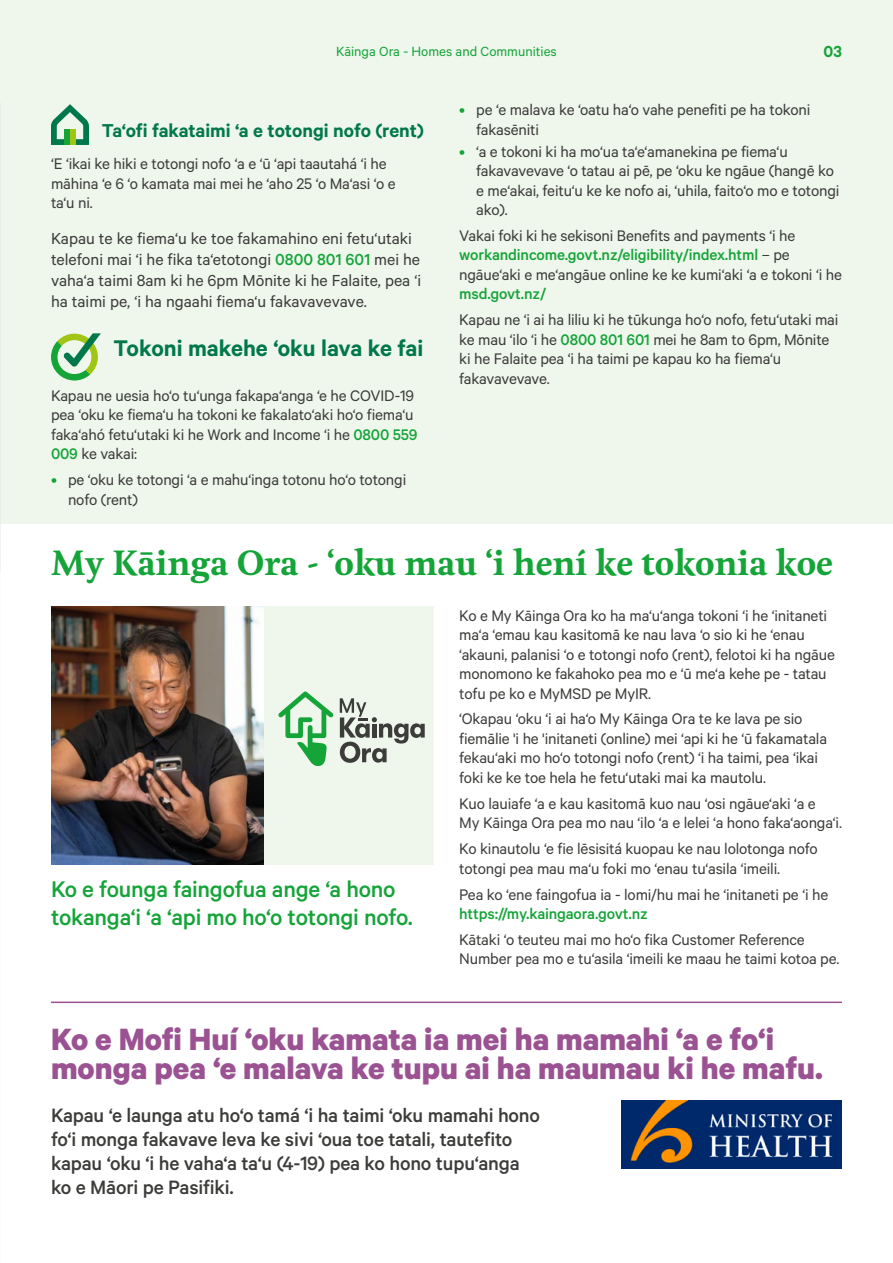
<style>
.page{position:relative;width:893px;height:1263px;background:#fff}
.page>*{position:absolute;margin:0;border:0;box-sizing:border-box;transform-origin:0 0}
.t1{font:700 34.65px/29.1px "Calibre";color:#9b5292}
.H1_serif{font:700 33px "Feijoa";color:#14a438}
.Body_-_Translation{font:500 25.5px/28.5px "Calibre";letter-spacing:-.01em;color:#14a438}
.Header-Forest{font:600 25.5px "Calibre";color:#00784b}
.Body_-_Translation-2{font:500 21.75px/24px "Calibre";letter-spacing:-.01em;color:#3c3c3a}
.Body_-_Translation-3{font:600 21px "Calibre";color:#00784b}
.Header-Forest-2{font:18px/21px "Calibre";color:#3c3c3a}
.t2{font:600 18px "Calibre";color:#14a438}
.Body_-_Translation-4{font:17.25px/19.5px "Calibre";letter-spacing:-.01em;color:#3c3c3a}
.t3{font:15px "Calibre";color:#14a438}
.s1{font-weight:500;color:#14a438}
.s2{color:#14a438}
</style>
<div class="page">
<div style="left:0;top:0;width:893px;height:523px;background:#eff6ec"></div>
<hr style="left:0;top:109px;width:1px;height:461px;background:#3c3c3a">
<svg style="left:51px;top:104px;width:38px;height:41px"></svg>
<div style="left:64px;top:129px;width:6px;height:16px;background:#14a438"></div>
<div style="left:70px;top:129px;width:6px;height:16px;background:#a1c515"></div>
<svg style="left:51px;top:333px;width:50px;height:47px"></svg>
<img style="left:51px;top:606px;width:213px;height:258px">
<div style="left:264px;top:606px;width:170px;height:258px;background:#eff6ec"></div>
<svg style="left:278px;top:691px;width:56px;height:75px"></svg>
<svg style="left:340px;top:698px;width:85px;height:65px"></svg>
<img style="left:621px;top:1101px;width:221px;height:67px">
<hr style="left:51px;top:1001px;width:791px;height:2px;background:#9b5292">
<p class="t3" style="left:336px;top:42px;width:222px">Kāinga Ora - Homes and Communities</p>
<p class="t2" style="left:823px;top:41px;width:20px">03</p>
<p class="Body_-_Translation-3" style="left:102px;top:118px;width:324px">Ta‘ofi fakataimi ‘a e totongi nofo (rent)</p>
<p class="Body_-_Translation-4" style="left:51px;top:154px;width:346px">‘E ‘ikai ke hiki e totongi nofo ‘a e ‘ū ‘api taautahá ‘i he māhina ‘e 6 ‘o kamata mai mei he ‘aho 25 ‘o Ma‘asi ‘o e ta‘u ni.</p>
<p class="Header-Forest-2" style="left:51px;top:227px;width:372px">Kapau te ke fiema‘u ke toe fakamahino eni fetu‘utaki telefoni mai ‘i he fika ta‘etotongi <span class="s1">0800 801 601</span> mei he vaha‘a taimi 8am ki he 6pm Mōnite ki he Falaite, pea ‘i ha taimi pe, ‘i ha ngaahi fiema‘u fakavavevave.</p>
<p class="Header-Forest" style="left:114px;top:333px;width:311px">Tokoni makehe ‘oku lava ke fai</p>
<p class="Body_-_Translation-4" style="left:51px;top:385px;width:368px">Kapau ne uesia ho‘o tu‘unga fakapa‘anga ‘e he COVID-19 pea ‘oku ke fiema‘u ha tokoni ke fakalato‘aki ho‘o fiema‘u faka‘ahó fetu‘utaki ki he Work and Income ‘i he <span class="s1">0800 559<br>009</span> ke vakai:</p>
<p class="Body_-_Translation-4" style="left:68px;top:469px;width:340px;text-indent:-17px"><span class="s2">•</span> pe ‘oku ke totongi ‘a e mahu‘inga totonu ho‘o totongi nofo (rent)</p>
<p class="Body_-_Translation-4" style="left:476px;top:100px;width:335px;text-indent:-17px"><span class="s2">•</span> pe ‘e malava ke ‘oatu ha‘o vahe penefiti pe ha tokoni fakasēniti</p>
<p class="Body_-_Translation-4" style="left:476px;top:141px;width:365px;text-indent:-17px"><span class="s2">•</span> ‘a e tokoni ki ha mo‘ua ta‘e‘amanekina pe fiema‘u fakavavevave ‘o tatau ai pē, pe ‘oku ke ngāue (hangē ko e me‘akai, feitu‘u ke ke nofo ai, ‘uhila, faito‘o mo e totongi ako).</p>
<p class="Body_-_Translation-4" style="left:459px;top:225px;width:384px">Vakai foki ki he sekisoni Benefits and payments ‘i he <span class="s1">workandincome.govt.nz/eligibility/index.html</span> – pe ngāue‘aki e me‘angāue online ke ke kumi‘aki ‘a e tokoni ‘i he <span class="s1">msd.govt.nz/</span></p>
<p class="Body_-_Translation-4" style="left:459px;top:310px;width:381px">Kapau ne ‘i ai ha liliu ki he tūkunga ho‘o nofo, fetu‘utaki mai ke mau ‘ilo ‘i he <span class="s1">0800 801 601</span> mei he 8am to 6pm, Mōnite ki he Falaite pea ‘i ha taimi pe kapau ko ha fiema‘u fakavavevave.</p>
<p class="H1_serif" style="left:51px;top:540px;width:784px">My Kāinga Ora - ‘oku mau ‘i hení ke tokonia koe</p>
<p class="Body_-_Translation" style="left:51px;top:874px;width:363px">Ko e founga faingofua ange ‘a hono tokanga‘i ‘a ‘api mo ho‘o totongi nofo.</p>
<p class="Body_-_Translation-4" style="left:459px;top:605px;width:377px">Ko e My Kāinga Ora ko ha ma‘u‘anga tokoni ‘i he ‘initaneti ma‘a ‘emau kau kasitomā ke nau lava ‘o sio ki he ‘enau ‘akauni, palanisi ‘o e totongi nofo (rent), felotoi ki ha ngāue monomono ke fakahoko pea mo e ‘ū me‘a kehe pe - tatau tofu pe ko e MyMSD pe MyIR.</p>
<p class="Body_-_Translation-4" style="left:459px;top:709px;width:369px">‘Okapau ‘oku ‘i ai ha‘o My Kāinga Ora te ke lava pe sio fiemālie 'i he 'initaneti (online) mei ‘api ki he ‘ū fakamatala fekau‘aki mo ho‘o totongi nofo (rent) ‘i ha taimi, pea ‘ikai foki ke ke toe hela he fetu‘utaki mai ka mautolu.</p>
<p class="Body_-_Translation-4" style="left:459px;top:793px;width:384px">Kuo lauiafe ‘a e kau kasitomā kuo nau ‘osi ngāue‘aki ‘a e<br>My Kāinga Ora pea mo nau ‘ilo ‘a e lelei ‘a hono faka‘aonga‘i.</p>
<p class="Body_-_Translation-4" style="left:459px;top:838px;width:360px">Ko kinautolu ‘e fie lēsisitá kuopau ke nau lolotonga nofo totongi pea mau ma‘u foki mo ‘enau tu‘asila ‘imeili.</p>
<p class="Body_-_Translation-4" style="left:459px;top:884px;width:370px">Pea ko ‘ene faingofua ia - lomi/hu mai he ‘initaneti pe ‘i he <span class="s1">https://my.kaingaora.govt.nz</span></p>
<p class="Body_-_Translation-4" style="left:459px;top:929px;width:382px">Kātaki ‘o teuteu mai mo ho‘o fika Customer Reference<br>Number pea mo e tu‘asila ‘imeili ke maau he taimi kotoa pe.</p>
<h3 class="t1" style="left:51px;top:1023px;width:773px">Ko e Mofi Huí ‘oku kamata ia mei ha mamahi ‘a e fo‘i monga pea ‘e malava ke tupu ai ha maumau ki he mafu.</h3>
<p class="Body_-_Translation-2" style="left:51px;top:1102px;width:490px">Kapau ‘e launga atu ho‘o tamá ‘i ha taimi ‘oku mamahi hono fo‘i monga fakavave leva ke sivi ‘oua toe tatali, tautefito kapau ‘oku ‘i he vaha‘a ta‘u (4-19) pea ko hono tupu‘anga ko e Māori pe Pasifiki.</p>
</div>
